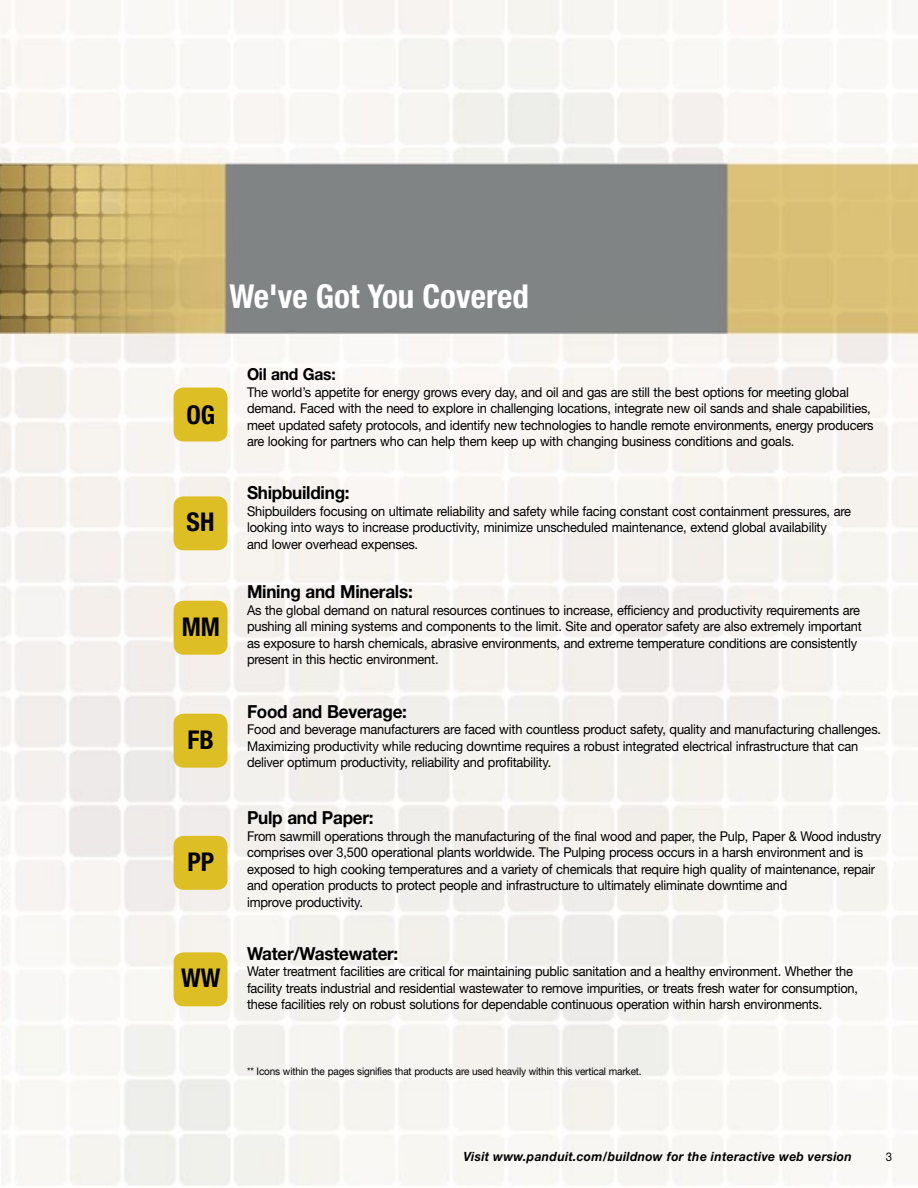
<style>
.page{position:relative;width:918px;height:1188px;background:#fff}
.page>*{position:absolute;margin:0;border:0;box-sizing:border-box;transform-origin:0 0}
.t1{font:700 condensed 33px "Helvetica Neue LT Std";color:#fff}
.t2{font:700 condensed 25.8px "Helvetica Neue LT Std";color:#000}
.t3{font:700 18px "Helvetica Neue LT Std";letter-spacing:-.015em;color:#000;scale:.95 1}
.t4{font:700 16.5px "Helvetica Neue LT Std";letter-spacing:-.015em;color:#000;scale:.95 1}
.t5{font:13.5px/16.5px "Helvetica Neue LT Std";letter-spacing:-.015em;color:#000;scale:.95 1}
.t6{font:italic 700 12.75px "Helvetica Neue LT Std";letter-spacing:.025em;color:#000;scale:.95 1}
.t7{font:12px "Helvetica Neue LT Std";color:#000;scale:.95 1}
.t8{font:10.5px "Helvetica Neue LT Std";letter-spacing:-.015em;color:#000;scale:.95 1}
</style>
<div class="page">
<img style="left:0;top:0;width:918px;height:1186px">
<div style="left:174px;top:388px;width:54px;height:53px;background:#debe25;border-radius:10px"></div>
<div style="left:174px;top:496px;width:54px;height:54px;background:#debe25;border-radius:10px"></div>
<div style="left:174px;top:601px;width:54px;height:54px;background:#debe25;border-radius:10px"></div>
<div style="left:174px;top:714px;width:54px;height:54px;background:#debe25;border-radius:10px"></div>
<div style="left:174px;top:836px;width:54px;height:54px;background:#debe25;border-radius:10px"></div>
<div style="left:174px;top:952px;width:54px;height:54px;background:#debe25;border-radius:10px"></div>
<h1 class="t1" style="left:230px;top:276px;width:301px">We've Got You Covered</h1>
<h2 class="t2" style="left:186px;top:399px;width:30px">OG</h2>
<h2 class="t2" style="left:187px;top:507px;width:29px">SH</h2>
<h2 class="t2" style="left:182px;top:611px;width:40px">MM</h2>
<h2 class="t2" style="left:188px;top:724px;width:28px">FB</h2>
<h2 class="t2" style="left:187px;top:846px;width:28px">PP</h2>
<h2 class="t2" style="left:181px;top:963px;width:41px">WW</h2>
<p class="t4" style="left:247px;top:364px;width:95px">Oil and Gas:</p>
<p class="t5" style="left:247px;top:383px;width:661px">The world’s appetite for energy grows every day, and oil and gas are still the best options for meeting global demand. Faced with the need to explore in challenging locations, integrate new oil sands and shale capabilities, meet updated safety protocols, and identify new technologies to handle remote environments, energy producers are looking for partners who can help them keep up with changing business conditions and goals.</p>
<h3 class="t3" style="left:247px;top:482px;width:110px">Shipbuilding:</h3>
<p class="t5" style="left:247px;top:503px;width:637px">Shipbuilders focusing on ultimate reliability and safety while facing constant cost containment pressures, are looking into ways to increase productivity, minimize unscheduled maintenance, extend global availability and lower overhead expenses.</p>
<h3 class="t3" style="left:247px;top:581px;width:176px">Mining and Minerals:</h3>
<p class="t5" style="left:247px;top:602px;width:649px">As the global demand on natural resources continues to increase, efficiency and productivity requirements are pushing all mining systems and components to the limit. Site and operator safety are also extremely important as exposure to harsh chemicals, abrasive environments, and extreme temperature conditions are consistently present in this hectic environment.</p>
<h3 class="t3" style="left:247px;top:700px;width:170px">Food and Beverage:</h3>
<p class="t5" style="left:247px;top:721px;width:669px">Food and beverage manufacturers are faced with countless product safety, quality and manufacturing challenges.<br>Maximizing productivity while reducing downtime requires a robust integrated electrical infrastructure that can deliver optimum productivity, reliability and profitability.</p>
<h3 class="t3" style="left:247px;top:807px;width:135px">Pulp and Paper:</h3>
<p class="t5" style="left:247px;top:827px;width:669px">From sawmill operations through the manufacturing of the final wood and paper, the Pulp, Paper &amp; Wood industry comprises over 3,500 operational plants worldwide. The Pulping process occurs in a harsh environment and is exposed to high cooking temperatures and a variety of chemicals that require high quality of maintenance, repair and operation products to protect people and infrastructure to ultimately eliminate downtime and<br>improve productivity.</p>
<h3 class="t3" style="left:247px;top:942px;width:161px">Water/Wastewater:</h3>
<p class="t5" style="left:247px;top:963px;width:645px">Water treatment facilities are critical for maintaining public sanitation and a healthy environment. Whether the facility treats industrial and residential wastewater to remove impurities, or treats fresh water for consumption, these facilities rely on robust solutions for dependable continuous operation within harsh environments.</p>
<p class="t8" style="left:247px;top:1065px;width:417px">** Icons within the pages signifies that products are used heavily within this vertical market.</p>
<p class="t6" style="left:463px;top:1148px;width:410px">Visit www.panduit.com/buildnow for the interactive web version</p>
<p class="t7" style="left:886px;top:1149px;width:8px">3</p>
</div>
